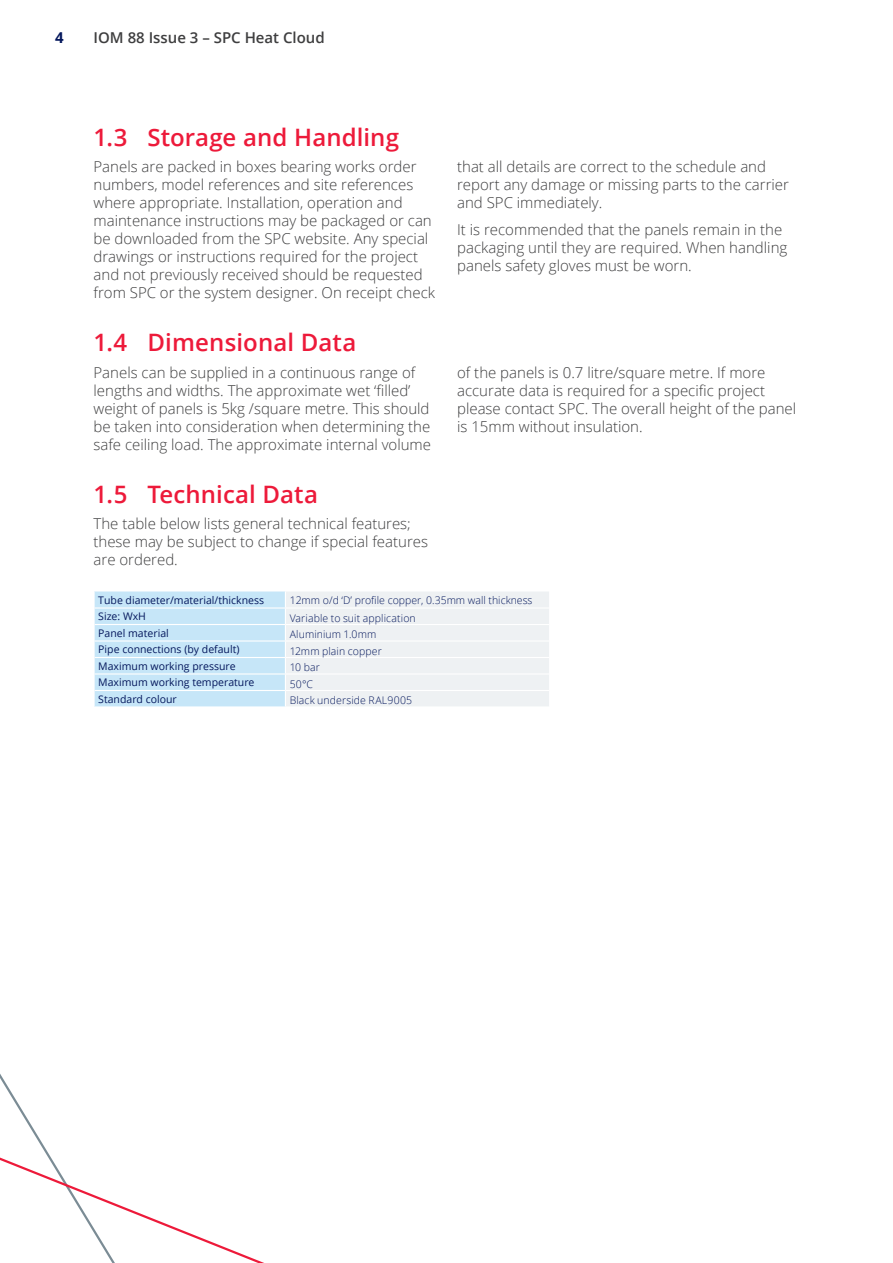
<style>
.page{position:relative;width:893px;height:1263px;background:#fff}
.page>*{position:absolute;margin:0;border:0;box-sizing:border-box;transform-origin:0 0}
.t1{font:600 24px "Open Sans";letter-spacing:.005em;color:#ed1a3a}
.t2{font:300 15px/18px "Open Sans";color:#3e3e3f}
.t3{font:600 15px "Open Sans";color:#3e3e3f}
.t4{font:700 15px "Open Sans";color:#04175c}
.t5{font:10.5px "Open Sans";color:#04175c}
.t6{font:300 10.5px "Open Sans";letter-spacing:.01em;color:#04175c}
</style>
<div class="page">
<svg style="left:0;top:1074px;width:264px;height:189px"></svg>
<svg style="left:94px;top:591px;width:455px;height:115px;background:#dfedf5"></svg>
<p class="t4" style="left:55px;top:27px;width:10px">4</p>
<p class="t3" style="left:94px;top:28px;width:233px">IOM 88 Issue 3 – SPC Heat Cloud</p>
<h1 class="t1" style="left:94px;top:121px;width:307px">1.3 Storage and Handling</h1>
<p class="t2" style="left:94px;top:158px;width:343px">Panels are packed in boxes bearing works order numbers, model references and site references where appropriate. Installation, operation and maintenance instructions may be packaged or can be downloaded from the SPC website. Any special drawings or instructions required for the project and not previously received should be requested from SPC or the system designer. On receipt check</p>
<p class="t2" style="left:457px;top:158px;width:333px">that all details are correct to the schedule and report any damage or missing parts to the carrier and SPC immediately.</p>
<p class="t2" style="left:457px;top:220px;width:332px">It is recommended that the panels remain in the packaging until they are required. When handling panels safety gloves must be worn.</p>
<h1 class="t1" style="left:94px;top:326px;width:264px">1.4 Dimensional Data</h1>
<p class="t2" style="left:94px;top:363px;width:339px">Panels can be supplied in a continuous range of lengths and widths. The approximate wet ‘filled’ weight of panels is 5kg /square metre. This should be taken into consideration when determining the safe ceiling load. The approximate internal volume</p>
<p class="t2" style="left:457px;top:363px;width:341px">of the panels is 0.7 litre/square metre. If more accurate data is required for a specific project please contact SPC. The overall height of the panel is 15mm without insulation.</p>
<h1 class="t1" style="left:94px;top:477px;width:226px">1.5 Technical Data</h1>
<p class="t2" style="left:94px;top:514px;width:336px">The table below lists general technical features; these may be subject to change if special features are ordered.</p>
<p class="t5" style="left:98px;top:593px;width:167px">Tube diameter/material/thickness</p>
<p class="t6" style="left:290px;top:593px;width:244px">12mm o/d ‘D’ profile copper, 0.35mm wall thickness</p>
<p class="t5" style="left:98px;top:609px;width:49px">Size: WxH</p>
<p class="t6" style="left:290px;top:611px;width:128px">Variable to suit application</p>
<p class="t5" style="left:98px;top:626px;width:72px">Panel material</p>
<p class="t6" style="left:290px;top:627px;width:88px">Aluminium 1.0mm</p>
<p class="t5" style="left:98px;top:642px;width:143px">Pipe connections (by default)</p>
<p class="t6" style="left:290px;top:644px;width:94px">12mm plain copper</p>
<p class="t5" style="left:98px;top:659px;width:139px">Maximum working pressure</p>
<p class="t6" style="left:290px;top:660px;width:32px">10 bar</p>
<p class="t5" style="left:98px;top:675px;width:158px">Maximum working temperature</p>
<p class="t6" style="left:290px;top:677px;width:25px">50°C</p>
<p class="t5" style="left:98px;top:692px;width:80px">Standard colour</p>
<p class="t6" style="left:290px;top:693px;width:124px">Black underside RAL9005</p>
</div>
